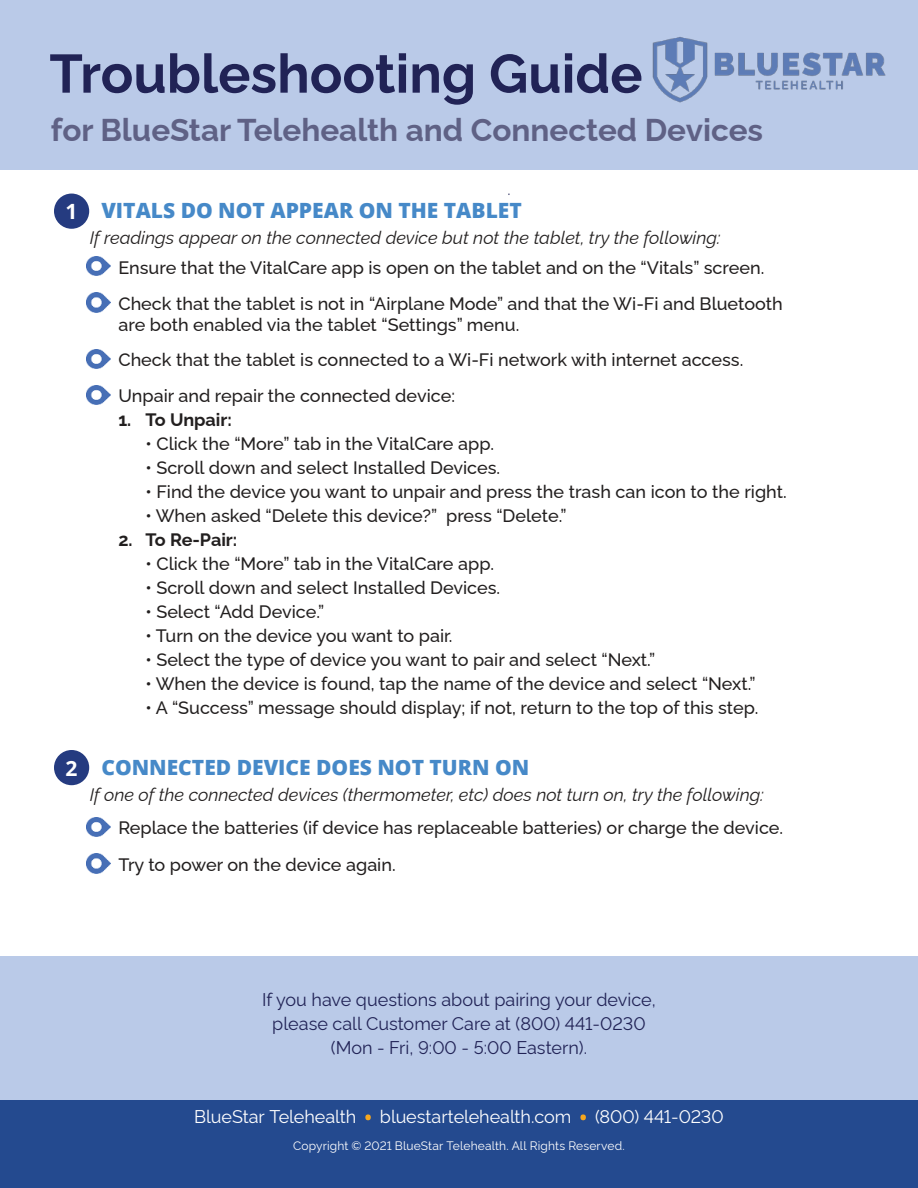
<style>
.page{position:relative;width:918px;height:1188px;background:#fff}
.page>*{position:absolute;margin:0;border:0;box-sizing:border-box;transform-origin:0 0}
.t1{font:700 54px "Raleway";color:#212356}
.t2{font:700 31.5px "Raleway";color:#5f6185}
.t3{font:800 21px "Open Sans";color:#4689c8}
.t4{font:500 18px/35.5px "Raleway";color:#221f1f}
.t5{font:italic 18px "Raleway";color:#221f1f}
.t6{font:18px/24px "Rawline";color:#212356;text-align:center}
.t7{font:18px "Rawline";letter-spacing:-.005em;color:#fff}
.t8{font:700 18px "Raleway";color:#221f1f}
.t9{font:12px "Rawline";letter-spacing:.01em;color:#fff}
.s1{font-weight:700;color:#fff}
</style>
<div class="page">
<div style="left:0;top:956px;width:918px;height:145px;background:#bacae8"></div>
<div style="left:0;top:0;width:918px;height:170px;background:#bacae8"></div>
<div style="left:0;top:1101px;width:918px;height:87px;background:#244a8f"></div>
<img style="left:87px;top:257px;width:23px;height:19px">
<img style="left:87px;top:293px;width:23px;height:19px">
<img style="left:87px;top:349px;width:23px;height:20px">
<img style="left:87px;top:385px;width:23px;height:20px">
<div style="left:54px;top:194px;width:35px;height:35px;background:#253b80;border-radius:50%"></div>
<div style="left:54px;top:750px;width:35px;height:35px;background:#253b80;border-radius:50%"></div>
<img style="left:87px;top:817px;width:23px;height:20px">
<img style="left:87px;top:854px;width:23px;height:19px">
<svg style="left:365px;top:1114px;width:6px;height:6px"></svg>
<svg style="left:580px;top:1114px;width:6px;height:6px"></svg>
<img style="left:652px;top:37px;width:234px;height:66px">
<h1 class="t1" style="left:49px;top:53px;width:595px">Troubleshooting Guide</h1>
<h2 class="t2" style="left:51px;top:117px;width:714px">for BlueStar Telehealth and Connected Devices</h2>
<p class="t3" style="left:66px;top:199px;width:458px"><span class="s1">1</span> VITALS DO NOT APPEAR ON THE TABLET</p>
<p class="t5" style="left:90px;top:231px;width:632px">If readings appear on the connected device but not the tablet, try the following:</p>
<p class="t4" style="left:118px;top:251px;width:666px;line-height:36.2px">Ensure that the VitalCare app is open on the tablet and on the “Vitals” screen.<br>Check that the tablet is not in “Airplane Mode” and that the Wi-Fi and Bluetooth</p>
<p class="t4" style="left:118px;top:309px;width:626px">are both enabled via the tablet “Settings” menu.<br>Check that the tablet is connected to a Wi-Fi network with internet access.<br>Unpair and repair the connected device:</p>
<p class="t8" style="left:118px;top:413px;width:115px">1. To Unpair:</p>
<p class="t4" style="left:145px;top:428px;width:350px">• Click the “More” tab in the VitalCare app.</p>
<p class="t4" style="left:145px;top:452px;width:356px">• Scroll down and select Installed Devices.</p>
<p class="t4" style="left:145px;top:476px;width:643px">• Find the device you want to unpair and press the trash can icon to the right.</p>
<p class="t4" style="left:145px;top:500px;width:423px">• When asked “Delete this device?” press “Delete.”</p>
<p class="t8" style="left:118px;top:533px;width:120px">2. To Re-Pair:</p>
<p class="t4" style="left:145px;top:548px;width:350px">• Click the “More” tab in the VitalCare app.</p>
<p class="t4" style="left:145px;top:572px;width:356px">• Scroll down and select Installed Devices.</p>
<p class="t4" style="left:145px;top:596px;width:180px">• Select “Add Device.”</p>
<p class="t4" style="left:145px;top:620px;width:309px">• Turn on the device you want to pair.</p>
<p class="t4" style="left:145px;top:644px;width:511px">• Select the type of device you want to pair and select “Next.”</p>
<p class="t4" style="left:145px;top:668px;width:612px">• When the device is found, tap the name of the device and select “Next.”</p>
<p class="t4" style="left:145px;top:692px;width:615px">• A “Success” message should display; if not, return to the top of this step.</p>
<p class="t3" style="left:66px;top:755px;width:465px"><span class="s1">2</span> CONNECTED DEVICE DOES NOT TURN ON</p>
<p class="t5" style="left:90px;top:787px;width:675px">If one of the connected devices (thermometer, etc) does not turn on, try the following:</p>
<p class="t4" style="left:118px;top:811px;width:666px;line-height:36.6px">Replace the batteries (if device has replaceable batteries) or charge the device.<br>Try to power on the device again.</p>
<p class="t6" style="left:262px;top:989px;width:395px">If you have questions about pairing your device, please call Customer Care at (800) 441-0230 (Mon - Fri, 9:00 - 5:00 Eastern).</p>
<p class="t7" style="left:194px;top:1110px;width:163px">BlueStar Telehealth</p>
<p class="t7" style="left:380px;top:1110px;width:193px">bluestartelehealth.com</p>
<p class="t7" style="left:595px;top:1110px;width:130px">(800) 441-0230</p>
<p class="t9" style="left:293px;top:1141px;width:333px">Copyright © 2021 BlueStar Telehealth. All Rights Reserved.</p>
</div>
